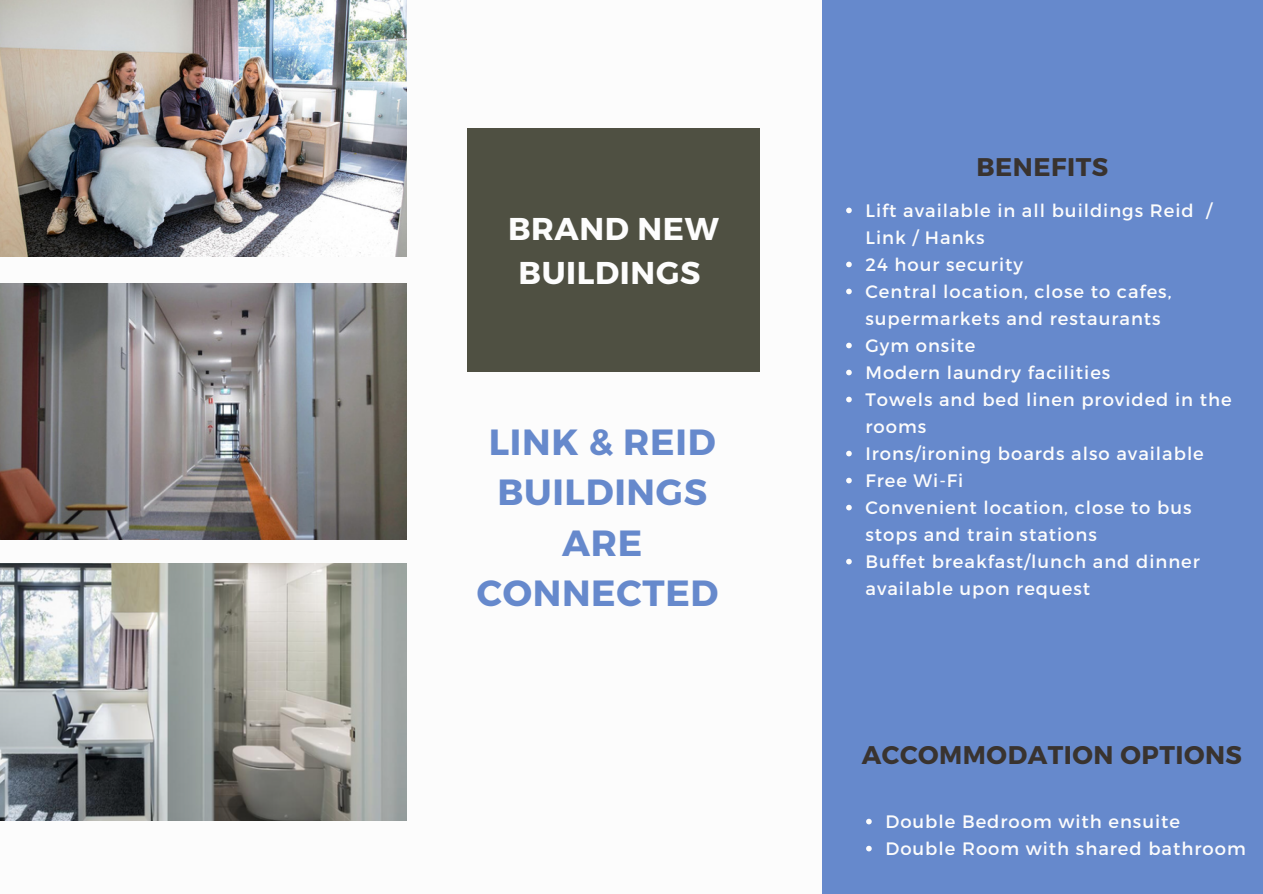
<style>
.page{position:relative;width:1263px;height:894px;background:#fff}
.page>*{position:absolute;margin:0;border:0;box-sizing:border-box;transform-origin:0 0}
.t1{font:700 36.3px/50.6px "Montserrat";letter-spacing:.02em;color:#6689cc;text-align:center}
.t2{font:700 31.5px/43.8px "Montserrat";letter-spacing:.02em;color:#fdfdfd;text-align:center}
.t3{font:700 25.5px "Montserrat";letter-spacing:.02em;color:#39332f}
.t4{font:18px/27px "Montserrat";letter-spacing:.055em;color:#fcfcfc}
</style>
<div class="page">
<div style="left:822px;top:0;width:441px;height:893px;background:#6689cc"></div>
<div style="left:467px;top:128px;width:293px;height:243px;background:#4f5042"></div>
<img style="left:0;top:563px;width:407px;height:257px">
<img style="left:0;top:283px;width:407px;height:256px">
<img style="left:0;top:0;width:407px;height:256px">
<svg style="left:846px;top:207px;width:6px;height:6px"></svg>
<svg style="left:846px;top:261px;width:6px;height:6px"></svg>
<svg style="left:846px;top:288px;width:6px;height:6px"></svg>
<svg style="left:846px;top:342px;width:6px;height:6px"></svg>
<svg style="left:846px;top:369px;width:6px;height:6px"></svg>
<svg style="left:846px;top:396px;width:6px;height:6px"></svg>
<svg style="left:846px;top:450px;width:6px;height:6px"></svg>
<svg style="left:846px;top:477px;width:6px;height:6px"></svg>
<svg style="left:846px;top:504px;width:6px;height:6px"></svg>
<svg style="left:846px;top:558px;width:6px;height:6px"></svg>
<svg style="left:866px;top:818px;width:6px;height:6px"></svg>
<svg style="left:866px;top:845px;width:6px;height:6px"></svg>
<p class="t2" style="left:508px;top:205px;width:212px">BRAND NEW<br>BUILDINGS</p>
<p class="t1" style="left:477px;top:414px;width:243px">LINK &amp; REID<br>BUILDINGS<br>ARE<br>CONNECTED</p>
<p class="t3" style="left:976px;top:150px;width:133px">BENEFITS</p>
<p class="t4" style="left:865px;top:196px;width:348px">Lift available in all buildings Reid /<br>Link / Hanks</p>
<p class="t4" style="left:865px;top:250px;width:159px">24 hour security</p>
<p class="t4" style="left:865px;top:277px;width:308px">Central location, close to cafes, supermarkets and restaurants</p>
<p class="t4" style="left:865px;top:331px;width:111px">Gym onsite</p>
<p class="t4" style="left:865px;top:358px;width:246px">Modern laundry facilities</p>
<p class="t4" style="left:865px;top:385px;width:368px">Towels and bed linen provided in the rooms</p>
<p class="t4" style="left:865px;top:439px;width:340px">Irons/ironing boards also available</p>
<p class="t4" style="left:865px;top:466px;width:99px">Free Wi-Fi</p>
<p class="t4" style="left:865px;top:493px;width:328px">Convenient location, close to bus stops and train stations</p>
<p class="t4" style="left:865px;top:547px;width:336px">Buffet breakfast/lunch and dinner available upon request</p>
<p class="t3" style="left:862px;top:738px;width:382px">ACCOMMODATION OPTIONS</p>
<p class="t4" style="left:885px;top:806px;width:296px">Double Bedroom with ensuite</p>
<p class="t4" style="left:885px;top:833px;width:362px">Double Room with shared bathroom</p>
</div>
